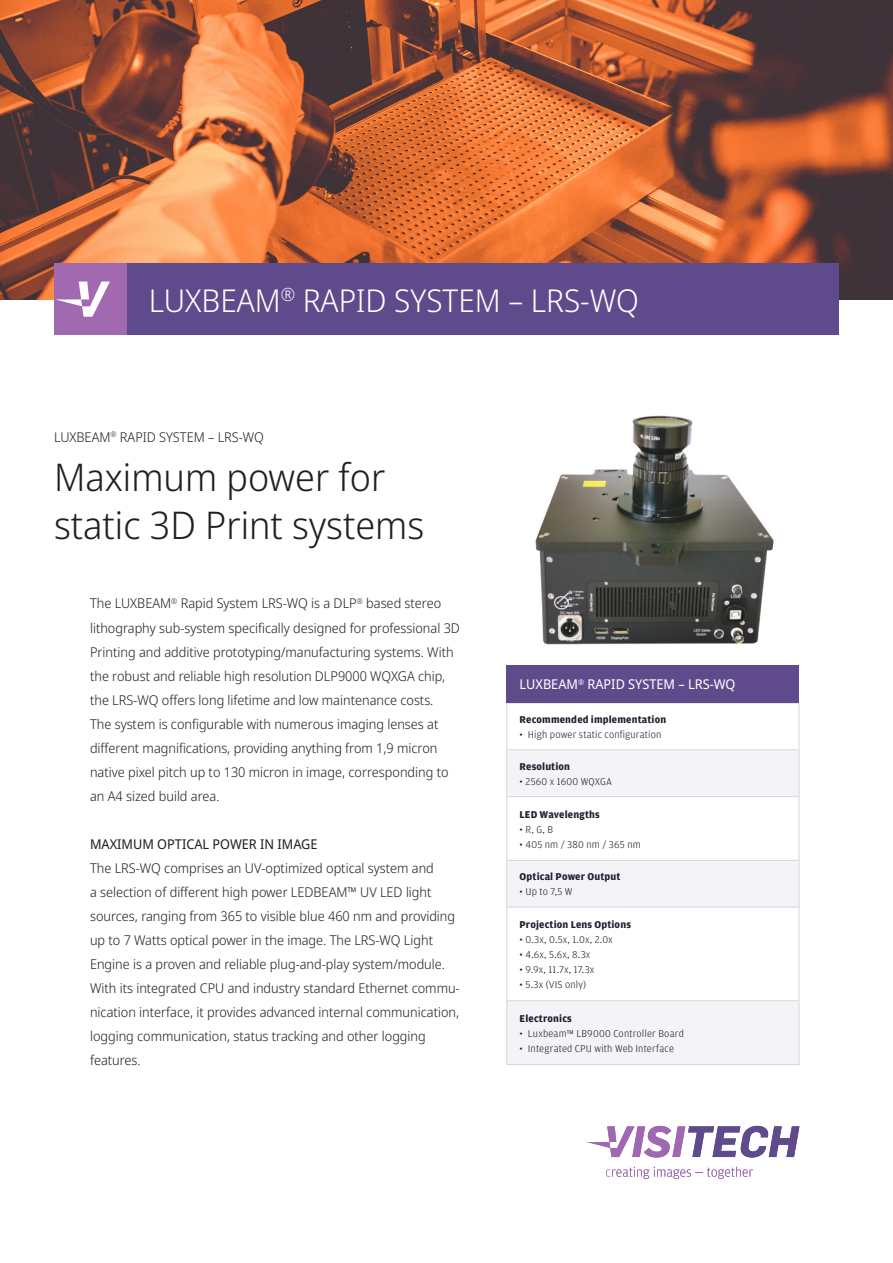
<style>
.page{position:relative;width:893px;height:1263px;background:#fff}
.page>*{position:absolute;margin:0;border:0;box-sizing:border-box;transform-origin:0 0}
.t1{font:300 38.25px/48px "Noto Sans Display";color:#231f20}
.t2{font:300 31.5px "Noto Sans Display";color:#fff}
.t3{font:300 13.5px/24px "Noto Sans Display";color:#231f20}
.t4{font:13.5px "Noto Sans Display";color:#231f20}
.t5{font:13.5px "Noto Sans Display";color:#fff}
.t6{font:300 10.5px "Amplitude";letter-spacing:.015em;color:#0d0217}
.t7{font:700 10.5px "Amplitude";letter-spacing:.015em;color:#0d0217}
</style>
<div class="page">
<img style="left:0;top:0;width:893px;height:299px">
<img style="left:535px;top:415px;width:239px;height:230px">
<svg style="left:507px;top:750px;width:292px;height:314px;fill:#f4f4f8"></svg>
<hr style="left:506px;top:703px;width:1px;height:46px;background:#d1d2d4">
<hr style="left:506px;top:797px;width:1px;height:63px;background:#d1d2d4">
<hr style="left:506px;top:907px;width:1px;height:93px;background:#d1d2d4">
<hr style="left:506px;top:749px;width:293px;height:1px;background:#d1d2d4">
<hr style="left:506px;top:750px;width:1px;height:46px;background:#d1d2d4">
<hr style="left:506px;top:860px;width:293px;height:1px;background:#d1d2d4">
<hr style="left:506px;top:861px;width:1px;height:46px;background:#d1d2d4">
<hr style="left:799px;top:750px;width:1px;height:46px;background:#d1d2d4">
<hr style="left:799px;top:861px;width:1px;height:46px;background:#d1d2d4">
<hr style="left:799px;top:703px;width:1px;height:46px;background:#d1d2d4">
<hr style="left:799px;top:797px;width:1px;height:63px;background:#d1d2d4">
<hr style="left:799px;top:907px;width:1px;height:93px;background:#d1d2d4">
<hr style="left:506px;top:703px;width:293px;height:1px;background:#d1d2d4">
<hr style="left:506px;top:796px;width:293px;height:1px;background:#d1d2d4">
<hr style="left:506px;top:907px;width:293px;height:1px;background:#d1d2d4">
<hr style="left:506px;top:1000px;width:293px;height:1px;background:#d1d2d4">
<hr style="left:506px;top:1001px;width:1px;height:63px;background:#d1d2d4">
<hr style="left:799px;top:1001px;width:1px;height:63px;background:#d1d2d4">
<hr style="left:506px;top:1064px;width:293px;height:1px;background:#d1d2d4">
<div style="left:506px;top:666px;width:293px;height:37px;background:#5f4a8b"></div>
<div style="left:126px;top:263px;width:713px;height:72px;background:#5f4a8b"></div>
<div style="left:54px;top:263px;width:72px;height:72px;background:#a169b0"></div>
<svg style="left:55px;top:281px;width:55px;height:36px"></svg>
<svg style="left:587px;top:1126px;width:212px;height:31px"></svg>
<svg style="left:606px;top:1167px;width:147px;height:12px"></svg>
<p class="t2" style="left:149px;top:278px;width:492px">LUXBEAM<sup>®</sup> RAPID SYSTEM – LRS-WQ</p>
<p class="t3" style="left:54px;top:425px;width:212px">LUXBEAM<sup>®</sup> RAPID SYSTEM – LRS-WQ</p>
<p class="t1" style="left:54px;top:454px;width:372px">Maximum power for static 3D Print systems</p>
<p class="t3" style="left:90px;top:592px;width:353px">The LUXBEAM<sup>®</sup> Rapid System LRS-WQ is a DLP<sup>®</sup> based stereo</p>
<p class="t3" style="left:90px;top:616px;width:371px">lithography sub-system specifically designed for professional 3D Printing and additive prototyping/manufacturing systems. With the robust and reliable high resolution DLP9000 WQXGA chip, the LRS-WQ offers long lifetime and low maintenance costs.</p>
<p class="t3" style="left:90px;top:712px;width:360px">The system is configurable with numerous imaging lenses at different magnifications, providing anything from 1,9 micron native pixel pitch up to 130 micron in image, corresponding to an A4 sized build area.</p>
<p class="t4" style="left:90px;top:834px;width:229px">MAXIMUM OPTICAL POWER IN IMAGE</p>
<p class="t3" style="left:90px;top:856px;width:345px">The LRS-WQ comprises an UV-optimized optical system and</p>
<p class="t3" style="left:90px;top:880px;width:371px">a selection of different high power LEDBEAM™ UV LED light sources, ranging from 365 to visible blue 460 nm and providing up to 7 Watts optical power in the image. The LRS-WQ Light Engine is a proven and reliable plug-and-play system/module.<br>With its integrated CPU and industry standard Ethernet commu&shy;nication interface, it provides advanced internal communication, logging communication, status tracking and other logging features.</p>
<p class="t5" style="left:520px;top:675px;width:217px">LUXBEAM<sup>®</sup> RAPID SYSTEM – LRS-WQ</p>
<p class="t7" style="left:520px;top:714px;width:148px">Recommended implementation</p>
<p class="t6" style="left:520px;top:729px;width:143px">• High power static configuration</p>
<p class="t7" style="left:520px;top:760px;width:52px">Resolution</p>
<p class="t6" style="left:520px;top:775px;width:94px">• 2560 x 1600 WQXGA</p>
<p class="t7" style="left:520px;top:808px;width:82px">LED Wavelengths</p>
<p class="t6" style="left:520px;top:823px;width:35px">• R, G, B</p>
<p class="t6" style="left:520px;top:838px;width:123px">• 405 nm / 380 nm / 365 nm</p>
<p class="t7" style="left:520px;top:871px;width:102px">Optical Power Output</p>
<p class="t6" style="left:520px;top:886px;width:54px">• Up to 7,5 W</p>
<p class="t7" style="left:520px;top:919px;width:113px">Projection Lens Options</p>
<p class="t6" style="left:520px;top:934px;width:95px">• 0.3x, 0.5x, 1.0x, 2.0x</p>
<p class="t6" style="left:520px;top:949px;width:72px">• 4.6x, 5.6x, 8.3x</p>
<p class="t6" style="left:520px;top:964px;width:76px">• 9.9x, 11.7x, 17.3x</p>
<p class="t6" style="left:520px;top:979px;width:68px">• 5.3x (VIS only)</p>
<p class="t7" style="left:520px;top:1012px;width:54px">Electronics</p>
<p class="t6" style="left:520px;top:1027px;width:166px">• Luxbeam™ LB9000 Controller Board</p>
<p class="t6" style="left:520px;top:1042px;width:156px">• Integrated CPU with Web Interface</p>
</div>
